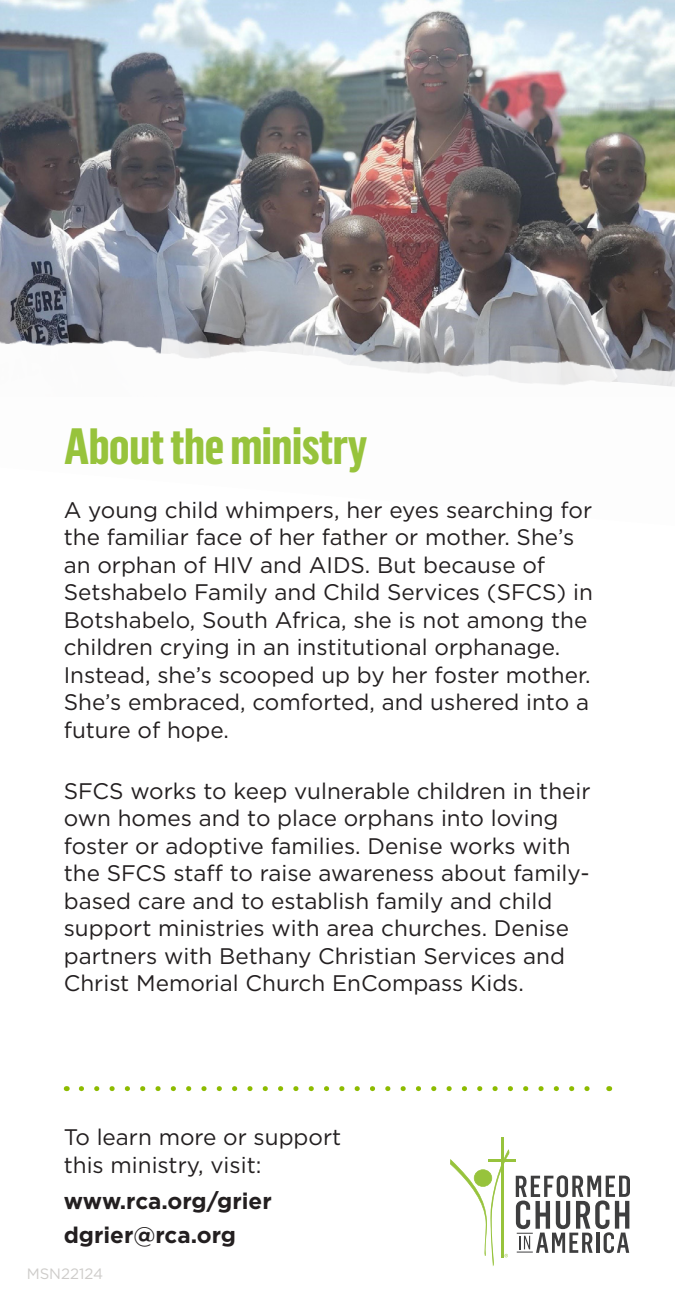
<style>
.page{position:relative;width:675px;height:1305px;background:#fff}
.page>*{position:absolute;margin:0;border:0;box-sizing:border-box;transform-origin:0 0}
.t1{font:700 50px "Flama Condensed";letter-spacing:-.02em;color:#97c33c}
.Paragraph_Style_1{font:22.5px/27.5px "Gotham";color:#231f20}
.Paragraph_Style_1-2{font:700 22.5px "Gotham";color:#231f20}
.t2{font:15px "Gotham";color:#ceccca}
</style>
<div class="page">
<img style="left:0;top:0;width:675px;height:328px">
<img style="left:154px;top:311px;width:521px;height:17px">
<img style="left:0;top:328px;width:675px;height:59px">
<hr style="left:501px;top:1137px;width:2px;height:120px;background:#97c33c">
<hr style="left:488px;top:1159px;width:28px;height:3px;background:#97c33c">
<svg style="left:450px;top:1149px;width:60px;height:117px"></svg>
<svg style="left:516px;top:1175px;width:114px;height:78px"></svg>
<svg style="left:81px;top:1086px;width:509px;height:5px"></svg>
<p class="t1" style="left:64px;top:415px;width:305px">About the ministry</p>
<p class="Paragraph_Style_1" style="left:64px;top:495px;width:531px">A young child whimpers, her eyes searching for the familiar face of her father or mother. She’s an orphan of HIV and AIDS. But because of Setshabelo Family and Child Services (SFCS) in Botshabelo, South Africa, she is not among the children crying in an institutional orphanage.<br>Instead, she’s scooped up by her foster mother.<br>She’s embraced, comforted, and ushered into a future of hope.</p>
<p class="Paragraph_Style_1" style="left:64px;top:777px;width:528px">SFCS works to keep vulnerable children in their own homes and to place orphans into loving foster or adoptive families. Denise works with the SFCS staff to raise awareness about family&shy;based care and to establish family and child support ministries with area churches. Denise partners with Bethany Christian Services and Christ Memorial Church EnCompass Kids.</p>
<p class="Paragraph_Style_1" style="left:64px;top:1123px;width:279px">To learn more or support this ministry, visit:</p>
<p class="Paragraph_Style_1-2" style="left:64px;top:1186px;width:209px">www.rca.org/grier</p>
<p class="Paragraph_Style_1-2" style="left:64px;top:1220px;width:174px">dgrier@rca.org</p>
<p class="t2" style="left:27px;top:1264px;width:78px">MSN22124</p>
</div>
